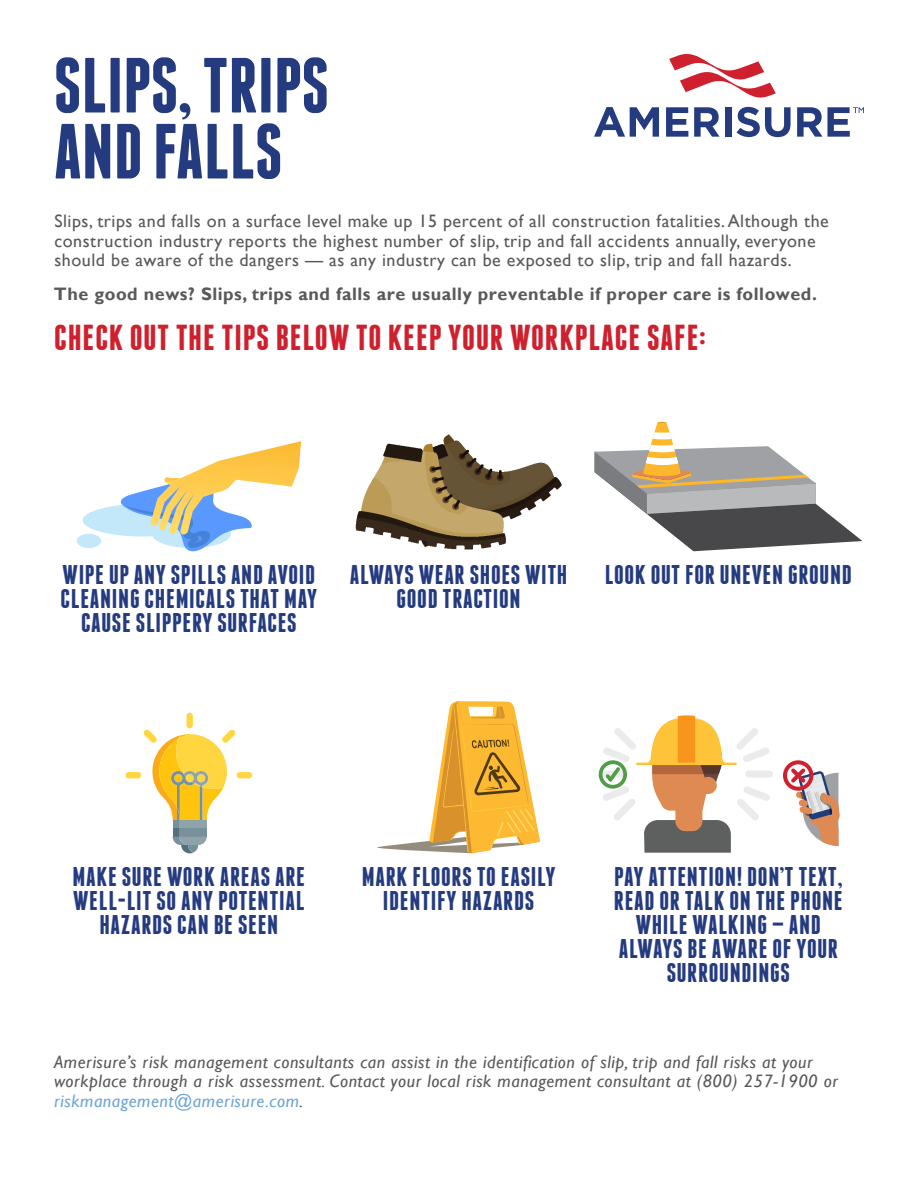
<style>
.page{position:relative;width:918px;height:1188px;background:#fff}
.page>*{position:absolute;margin:0;border:0;box-sizing:border-box;transform-origin:0 0}
.t1{font:700 78px/66px "Franchise";color:#253b80}
.t2{font:700 36px "Franchise";letter-spacing:.025em;color:#cf202e}
.t3{font:700 27px/24px "Franchise";letter-spacing:.025em;color:#253b80;text-align:center}
.t4{font:18px/19.5px "Gill Sans";letter-spacing:.03em;color:#58595b}
.t5{font:italic 18px/19.5px "Gill Sans";letter-spacing:.03em;color:#58595b}
.t6{font:700 18px "Gill Sans";letter-spacing:.03em;color:#58595b}
.s1{color:#6da4d8}
</style>
<div class="page">
<svg style="left:594px;top:107px;width:65px;height:30px"></svg>
<svg style="left:666px;top:54px;width:125px;height:83px"></svg>
<svg style="left:797px;top:107px;width:67px;height:30px"></svg>
<div style="left:77px;top:534px;width:24px;height:14px;background:#c2e8fa;border-radius:50%"></div>
<svg style="left:83px;top:441px;width:218px;height:111px"></svg>
<img style="left:355px;top:434px;width:207px;height:116px">
<svg style="left:594px;top:422px;width:268px;height:129px"></svg>
<div style="left:173px;top:820px;width:7px;height:8px;background:#788f9c"></div>
<div style="left:180px;top:820px;width:27px;height:8px;background:#8fa3ad"></div>
<div style="left:173px;top:828px;width:7px;height:9px;background:#54707a"></div>
<div style="left:180px;top:828px;width:27px;height:9px;background:#788f9c"></div>
<svg style="left:173px;top:837px;width:34px;height:16px"></svg>
<div style="left:187px;top:713px;width:6px;height:15px;background:#ffd640;border-radius:3px"></div>
<div style="left:237px;top:772px;width:15px;height:6px;background:#ffd640;border-radius:3px"></div>
<div style="left:126px;top:772px;width:15px;height:6px;background:#ffd640;border-radius:3px"></div>
<svg style="left:143px;top:729px;width:92px;height:91px"></svg>
<svg style="left:377px;top:701px;width:163px;height:152px"></svg>
<div style="left:745px;top:771px;width:28px;height:6px;background:#ebebec;border-radius:3px"></div>
<svg style="left:783px;top:760px;width:57px;height:86px"></svg>
<svg style="left:599px;top:715px;width:171px;height:138px"></svg>
<h1 class="t1" style="left:54px;top:52px;width:276px">SLIPS, TRIPS<br>AND FALLS</h1>
<p class="t4" style="left:54px;top:212px;width:776px">Slips, trips and falls on a surface level make up 15 percent of all construction fatalities.Although the construction industry reports the highest number of slip, trip and fall accidents annually, everyone should be aware of the dangers — as any industry can be exposed to slip, trip and fall hazards.</p>
<p class="t6" style="left:54px;top:283px;width:764px">The good news? Slips, trips and falls are usually preventable if proper care is followed.</p>
<h2 class="t2" style="left:54px;top:320px;width:653px">CHECK OUT THE TIPS BELOW TO KEEP YOUR WORKPLACE SAFE:</h2>
<p class="t3" style="left:61px;top:562px;width:258px">WIPE UP ANY SPILLS AND AVOID<br>CLEANING CHEMICALS THAT MAY<br>CAUSE SLIPPERY SURFACES</p>
<p class="t3" style="left:350px;top:562px;width:219px">ALWAYS WEAR SHOES WITH<br>GOOD TRACTION</p>
<p class="t3" style="left:605px;top:562px;width:248px">LOOK OUT FOR UNEVEN GROUND</p>
<p class="t3" style="left:73px;top:864px;width:234px">MAKE SURE WORK AREAS ARE<br>WELL-LIT SO ANY POTENTIAL<br>HAZARDS CAN BE SEEN</p>
<p class="t3" style="left:362px;top:864px;width:195px">MARK FLOORS TO EASILY<br>IDENTIFY HAZARDS</p>
<p class="t3" style="left:614px;top:864px;width:230px">PAY ATTENTION! DON’T TEXT,<br>READ OR TALK ON THE PHONE<br>WHILE WALKING — AND<br>ALWAYS BE AWARE OF YOUR<br>SURROUNDINGS</p>
<p class="t5" style="left:54px;top:1052px;width:786px">Amerisure’s risk management consultants can assist in the identification of slip, trip and fall risks at your workplace through a risk assessment. Contact your local risk management consultant at (800) 257-1900 or <span class="s1">riskmanagement@amerisure.com</span>.</p>
</div>
